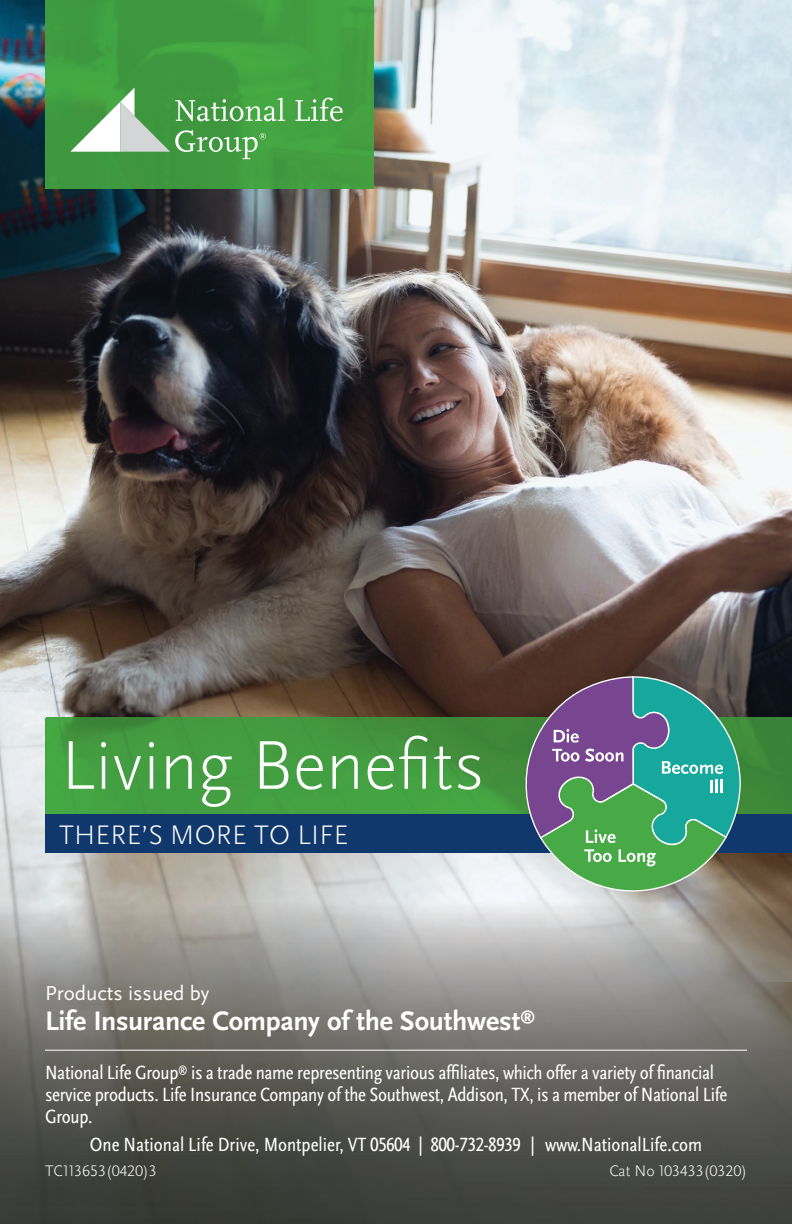
<style>
.page{position:relative;width:792px;height:1224px;background:#fff}
.page>*{position:absolute;margin:0;border:0;box-sizing:border-box;transform-origin:0 0}
.t1{font:300 72px "Scala Sans OT";color:#fff}
.t2{font:700 28px "Scala Sans OT";letter-spacing:-.01em;color:#fff}
.t3{font:300 28px "Scala Sans OT";letter-spacing:.01em;color:#fff}
.t4{font:21px "Scala Sans OT";color:#fff}
.t5{font:condensed 20px/22px "Scala Sans OT";letter-spacing:-.015em;color:#fff}
.t6{font:300 16px "Scala Sans OT";color:#fff}
</style>
<div class="page">
<img style="left:0;top:0;width:66px;height:903px">
<img style="left:330px;top:0;width:462px;height:903px">
<img style="left:66px;top:189px;width:264px;height:714px">
<img style="left:0;top:903px;width:792px;height:321px">
<img style="left:45px;top:0;width:329px;height:189px">
<svg style="left:296px;top:98px;width:47px;height:23px"></svg>
<svg style="left:70px;top:88px;width:215px;height:71px;background:#6cb16b"></svg>
<hr style="left:45px;top:1050px;width:702px;height:1px;background:#fff">
<img style="left:46px;top:718px;width:746px;height:96px">
<div style="left:45px;top:814px;width:747px;height:39px;background:#11386d"></div>
<svg style="left:522px;top:676px;width:218px;height:216px;background:#5c8a80"></svg>
<h1 class="t1" style="left:60px;top:722px;width:426px">Living Benefits</h1>
<h2 class="t3" style="left:59px;top:818px;width:291px">THERE’S MORE TO LIFE</h2>
<p class="t4" style="left:45px;top:981px;width:166px">Products issued by</p>
<h2 class="t2" style="left:45px;top:1005px;width:492px">Life Insurance Company of the Southwest<sup>®</sup></h2>
<p class="t5" style="left:45px;top:1062px;width:684px">National Life Group<sup>®</sup> is a trade name representing various affiliates, which offer a variety of financial service products. Life Insurance Company of the Southwest, Addison, TX, is a member of National Life<br>Group.</p>
<p class="t5" style="left:90px;top:1134px;width:614px">One National Life Drive, Montpelier, VT 05604 | 800-732-8939 | www.NationalLife.com</p>
<p class="t6" style="left:45px;top:1161px;width:113px">TC113653(0420)3</p>
<p class="t6" style="left:609px;top:1161px;width:139px">Cat No 103433(0320)</p>
</div>
